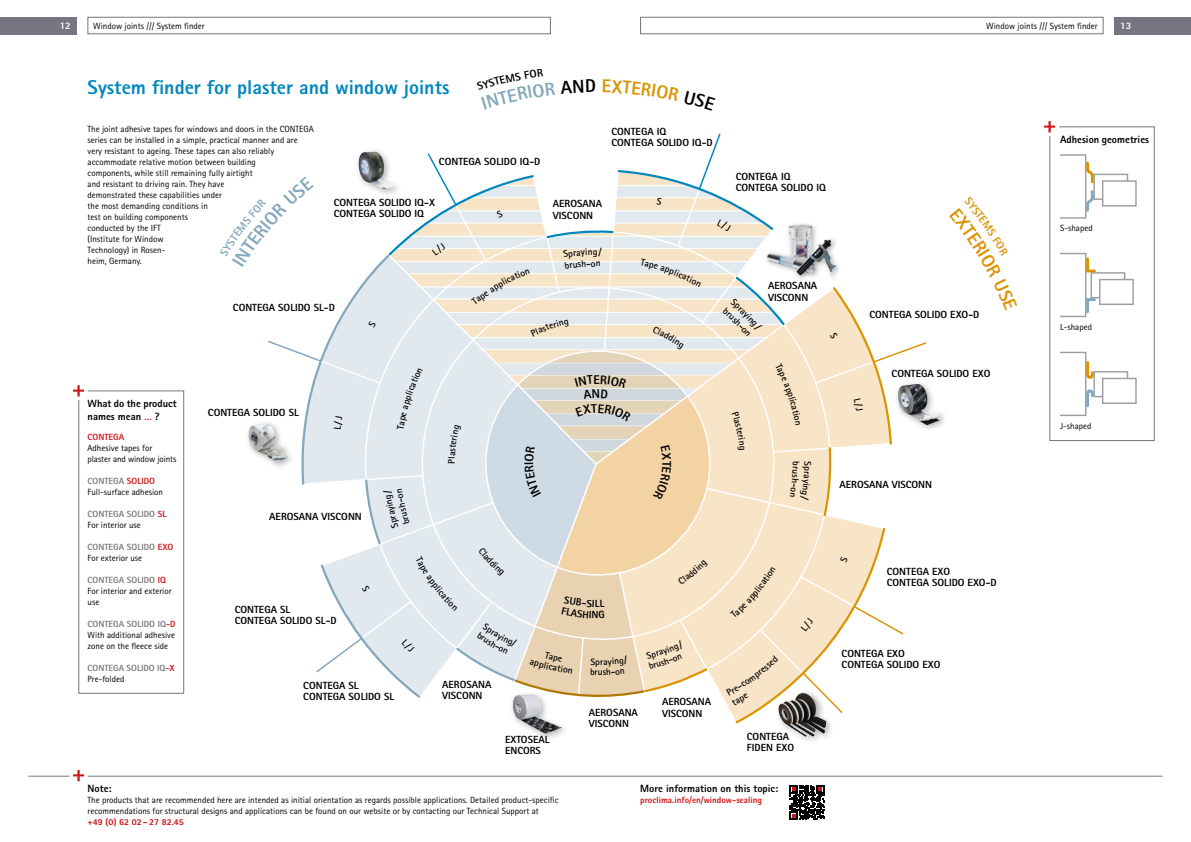
<style>
.page{position:relative;width:1191px;height:842px;background:#fff}
.page>*{position:absolute;margin:0;border:0;box-sizing:border-box;transform-origin:0 0}
.t1{font:800 20px "Rotis Sans Serif Pro";color:#0086be}
.t2{font:800 10.5px/12.6px "Rotis Sans Serif Pro";color:#000}
.t3{font:800 10.4px/11.1px "Rotis Sans Serif Pro";color:#000}
.t4{font:800 10px "Rotis Sans Serif Pro";color:#fff}
.t5{font:700 9.6px "Rotis Sans Serif Pro";color:#000}
.t6{font:700 9.4px "Rotis Sans Serif Pro";color:#000}
.t7{font:9px/11px "Rotis Sans Serif Pro";color:#000}
.t8{font:800 9px "Rotis Sans Serif Pro";color:#cd1719}
.t9{font:800 9px/11px "Rotis Sans Serif Pro";color:#7c7b7b}
.t10{font:800 9px "Rotis Sans Serif Pro";color:#c90c0f}
.s1{color:#cd1719}
.s2{font-weight:800;color:#7c7b7b}
.s3{font-weight:800;color:#cd1719}
.s4{font-weight:400;color:#000}
</style>
<div class="page">
<div style="left:0;top:17px;width:77px;height:17px;background:#767582"></div>
<div style="left:1114px;top:17px;width:77px;height:17px;background:#767582"></div>
<div style="left:640px;top:17px;width:463px;height:17px;border:1px solid #767582"></div>
<div style="left:88px;top:17px;width:462px;height:17px;border:1px solid #767582"></div>
<div style="left:355px;top:148px;width:48px;height:49px;background:#000;opacity:.3"></div>
<img style="left:358px;top:152px;width:39px;height:6px">
<div style="left:894px;top:380px;width:54px;height:53px;background:#000;opacity:.3"></div>
<img style="left:908px;top:384px;width:32px;height:41px">
<hr style="left:28px;top:776px;width:41px;height:1px;background:#767582">
<hr style="left:88px;top:776px;width:1074px;height:1px;background:#767582">
<svg style="left:73px;top:770px;width:11px;height:11px"></svg>
<svg style="left:1044px;top:121px;width:110px;height:320px"></svg>
<svg style="left:73px;top:385px;width:111px;height:309px"></svg>
<svg style="left:789px;top:785px;width:35px;height:35px"></svg>
<svg style="left:247px;top:158px;width:661px;height:583px"></svg>
<p class="t4" style="left:60px;top:19px;width:13px">12</p>
<p class="t7" style="left:93px;top:20px;width:113px">Window joints /// System finder</p>
<p class="t7" style="left:986px;top:20px;width:113px">Window joints /// System finder</p>
<p class="t4" style="left:1120px;top:19px;width:13px">13</p>
<h1 class="t1" style="left:88px;top:74px;width:363px">System finder for plaster and window joints</h1>
<p class="t7" style="left:88px;top:124px;width:228px">The joint adhesive tapes for windows and doors in the CONTEGA series can be installed in a simple, practical manner and are very resistant to ageing. These tapes can also reliably accommodate relative motion between building<br>components, while still remaining fully airtight<br>and resistant to driving rain. They have<br>demonstrated these capabilities under<br>the most demanding conditions in<br>test on building components<br>conducted by the IFT<br>(Institute for Window<br>Technology) in Rosen-<br>heim, Germany.</p>
<p class="t3" style="left:439px;top:156px;width:103px">CONTEGA SOLIDO IQ-D</p>
<p class="t3" style="left:334px;top:196px;width:103px">CONTEGA SOLIDO IQ-X<br>CONTEGA SOLIDO IQ</p>
<p class="t3" style="left:611px;top:126px;width:103px">CONTEGA IQ<br>CONTEGA SOLIDO IQ-D</p>
<p class="t3" style="left:553px;top:198px;width:51px">AEROSANA<br>VISCONN</p>
<p class="t5" style="left:593px;top:245px;width:6px">g</p>
<p class="t5" style="left:596px;top:257px;width:7px">n</p>
<p class="t3" style="left:233px;top:302px;width:103px">CONTEGA SOLIDO SL-D</p>
<p class="t3" style="left:735px;top:171px;width:92px">CONTEGA IQ<br>CONTEGA SOLIDO IQ</p>
<p class="t3" style="left:768px;top:280px;width:51px">AEROSANA<br>VISCONN</p>
<p class="t3" style="left:869px;top:309px;width:111px">CONTEGA SOLIDO EXO-D</p>
<p class="t2" style="left:88px;top:397px;width:90px">What do the product names mean <span class="s1">…</span> ?</p>
<p class="t8" style="left:88px;top:431px;width:38px">CONTEGA</p>
<p class="t7" style="left:88px;top:443px;width:90px">Adhesive tapes for plaster and window joints</p>
<p class="t7" style="left:88px;top:476px;width:77px"><span class="s2">CONTEGA</span> <span class="s3">SOLIDO<br></span>Full-surface adhesion</p>
<p class="t7" style="left:88px;top:509px;width:81px"><span class="s2">CONTEGA SOLIDO</span> <span class="s3">SL<br></span>For interior use</p>
<p class="t7" style="left:88px;top:542px;width:87px"><span class="s2">CONTEGA SOLIDO</span> <span class="s3">EXO<br></span>For exterior use</p>
<p class="t7" style="left:88px;top:575px;width:85px"><span class="s2">CONTEGA SOLIDO</span> <span class="s3">IQ<br></span>For interior and exterior use</p>
<p class="t7" style="left:88px;top:619px;width:90px;text-align:justify"><span class="s2">CONTEGA SOLIDO IQ</span><span class="s3">-D </span>With additional adhesive zone on the fleece side</p>
<p class="t9" style="left:88px;top:663px;width:89px">CONTEGA SOLIDO IQ<span class="s1">-X<br></span><span class="s4">Pre-folded</span></p>
<p class="t3" style="left:208px;top:407px;width:92px">CONTEGA SOLIDO SL</p>
<p class="t3" style="left:269px;top:511px;width:94px">AEROSANA VISCONN</p>
<p class="t3" style="left:235px;top:604px;width:103px">CONTEGA SL<br>CONTEGA SOLIDO SL-D</p>
<p class="t3" style="left:303px;top:680px;width:92px">CONTEGA SL<br>CONTEGA SOLIDO SL</p>
<p class="t5" style="left:445px;top:464px;width:6px;rotate:-90deg">P</p>
<p class="t3" style="left:442px;top:679px;width:51px">AEROSANA<br>VISCONN</p>
<p class="t3" style="left:505px;top:734px;width:46px">EXTOSEAL<br>ENCORS</p>
<p class="t2" style="left:88px;top:782px;width:26px">Note:</p>
<p class="t7" style="left:88px;top:795px;width:472px">The products that are recommended here are intended as initial orientation as regards possible applications. Detailed product-specific recommendations for structural designs and applications can be found on our website or by contacting our Technical Support at</p>
<p class="t10" style="left:88px;top:816px;width:98px">+49 (0) 62 02–27 82.45</p>
<p class="t3" style="left:891px;top:368px;width:100px">CONTEGA SOLIDO EXO</p>
<p class="t5" style="left:813px;top:461px;width:6px;rotate:90deg">S</p>
<p class="t5" style="left:802px;top:461px;width:6px;rotate:90deg">b</p>
<p class="t3" style="left:839px;top:478px;width:94px">AEROSANA VISCONN</p>
<p class="t3" style="left:595px;top:598px;width:6px">L</p>
<p class="t6" style="left:595px;top:656px;width:6px">p</p>
<p class="t6" style="left:594px;top:666px;width:10px">ru</p>
<p class="t3" style="left:662px;top:696px;width:51px">AEROSANA</p>
<p class="t3" style="left:589px;top:707px;width:51px">AEROSANA</p>
<p class="t3" style="left:662px;top:707px;width:42px">VISCONN</p>
<p class="t3" style="left:589px;top:718px;width:42px">VISCONN</p>
<p class="t3" style="left:747px;top:731px;width:49px">CONTEGA<br>FIDEN EXO</p>
<p class="t2" style="left:640px;top:782px;width:140px">More information on this topic:</p>
<p class="t8" style="left:640px;top:794px;width:123px">proclima.info/en/window-sealing</p>
<p class="t3" style="left:887px;top:566px;width:111px">CONTEGA EXO<br>CONTEGA SOLIDO EXO-D</p>
<p class="t3" style="left:841px;top:648px;width:100px">CONTEGA EXO<br>CONTEGA SOLIDO EXO</p>
<p class="t2" style="left:1060px;top:133px;width:90px">Adhesion geometries</p>
<p class="t7" style="left:1060px;top:223px;width:34px">S-shaped</p>
<p class="t7" style="left:1060px;top:322px;width:33px">L-shaped</p>
<p class="t7" style="left:1060px;top:421px;width:33px">J-shaped</p>
</div>
